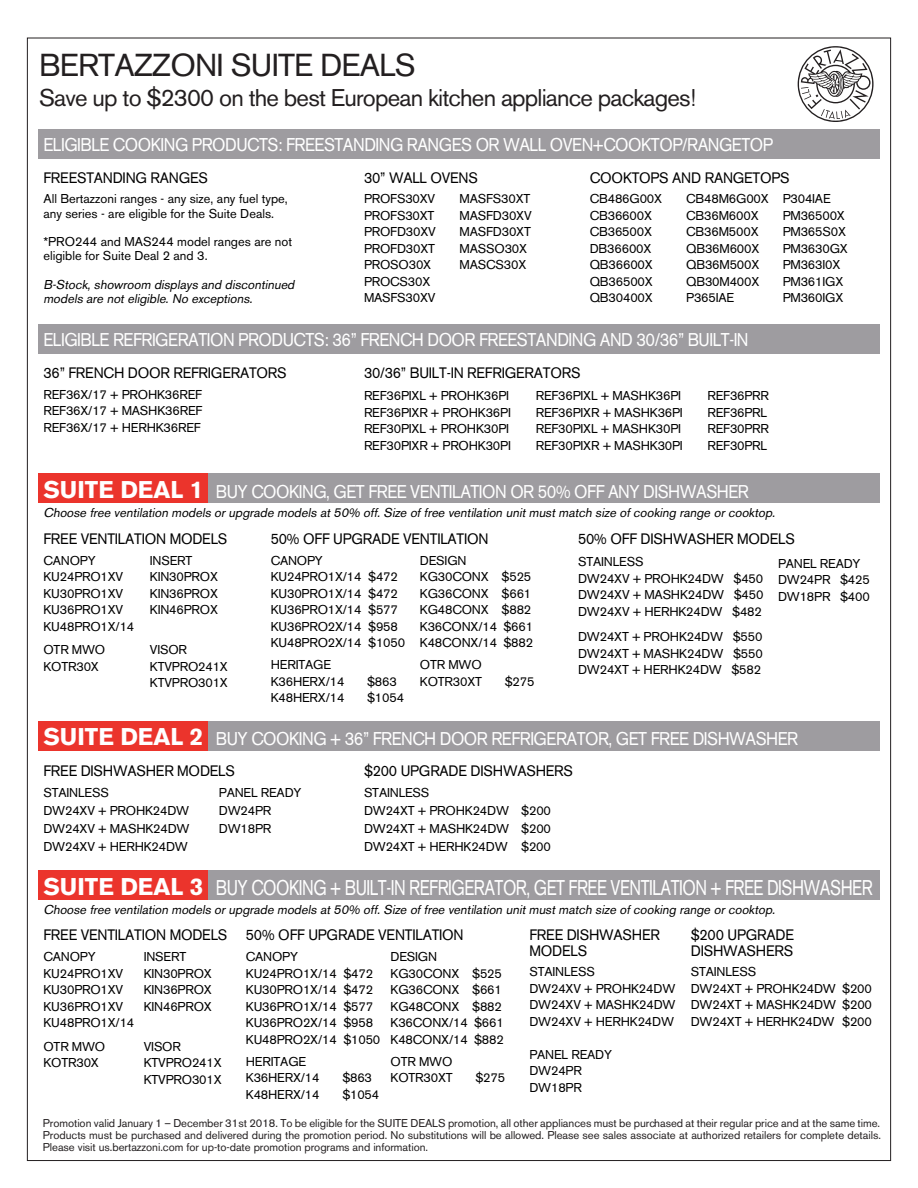
<style>
.page{position:relative;width:918px;height:1188px;background:#fff}
.page>*{position:absolute;margin:0;border:0;box-sizing:border-box;transform-origin:0 0}
.t1{font:31.5px "Akzidenz Grotesk BE";letter-spacing:-.025em;color:#231f20}
.t2{font:24px "Akzidenz Grotesk BE";letter-spacing:-.035em;color:#231f20}
.t3{font:21.15px "Akzidenz Grotesk BE";letter-spacing:-.03em;color:#fff;scale:.78 1}
.t4{font:18.3px "Akzidenz Grotesk BE";letter-spacing:-.03em;color:#fff;scale:.9 1}
.t5{font:15px/15.8px "Akzidenz Grotesk BE";letter-spacing:-.015em;color:#000;scale:.95 1}
.t6{font:12.75px/16.5px "Akzidenz Grotesk BE";letter-spacing:-.015em;color:#000}
.t7{font:italic 12.75px/14.2px "Akzidenz Grotesk BE";color:#000}
.t8{font:11.25px/12px "Akzidenz Grotesk BE";letter-spacing:-.005em;color:#231f20;text-align:justify}
.s1{font-weight:700;font-size:24px}
</style>
<div class="page">
<svg style="left:798px;top:46px;width:76px;height:76px"></svg>
<div style="left:38px;top:129px;width:842px;height:30px;background:#9e9ca0"></div>
<div style="left:38px;top:324px;width:842px;height:30px;background:#9e9ca0"></div>
<div style="left:38px;top:474px;width:842px;height:29px;background:#9e9ca0"></div>
<div style="left:38px;top:474px;width:170px;height:29px;background:#eb342c"></div>
<div style="left:38px;top:721px;width:842px;height:29px;background:#9e9ca0"></div>
<div style="left:38px;top:721px;width:170px;height:29px;background:#eb342c"></div>
<div style="left:38px;top:870px;width:842px;height:30px;background:#9e9ca0"></div>
<div style="left:38px;top:870px;width:170px;height:30px;background:#eb342c"></div>
<h1 class="t1" style="left:39px;top:53px;width:378px">BERTAZZONI SUITE DEALS</h1>
<h2 class="t2" style="left:39px;top:89px;width:659px">Save up to $2300 on the best European kitchen appliance packages!</h2>
<h3 class="t4" style="left:43px;top:138px;width:812px">ELIGIBLE COOKING PRODUCTS: FREESTANDING RANGES OR WALL OVEN+COOKTOP/RANGETOP</h3>
<p class="t5" style="left:43px;top:171px;width:175px">FREESTANDING RANGES</p>
<p class="t6" style="left:43px;top:193px;width:246px;line-height:14.2px">All Bertazzoni ranges - any size, any fuel type, any series - are eligible for the Suite Deals.</p>
<p class="t6" style="left:43px;top:236px;width:250px;line-height:14.2px">*PRO244 and MAS244 model ranges are not eligible for Suite Deal 2 and 3.</p>
<p class="t7" style="left:43px;top:279px;width:255px">B-Stock, showroom displays and discontinued models are not eligible. No exceptions.</p>
<p class="t5" style="left:590px;top:171px;width:212px">COOKTOPS AND RANGETOPS</p>
<p class="t6" style="left:590px;top:192px;width:74px">CB486G00X<br>CB36600X<br>CB36500X<br>DB36600X<br>QB36600X<br>QB36500X<br>QB30400X</p>
<p class="t6" style="left:686px;top:192px;width:84px">CB48M6G00X<br>CB36M600X<br>CB36M500X<br>QB36M600X<br>QB36M500X<br>QB30M400X<br>P365IAE</p>
<p class="t6" style="left:783px;top:192px;width:67px">P304IAE<br>PM36500X<br>PM365S0X<br>PM3630GX<br>PM363I0X<br>PM361IGX<br>PM360IGX</p>
<h3 class="t4" style="left:43px;top:333px;width:785px">ELIGIBLE REFRIGERATION PRODUCTS: 36” FRENCH DOOR FREESTANDING AND 30/36” BUILT-IN</h3>
<p class="t5" style="left:43px;top:366px;width:258px">36” FRENCH DOOR REFRIGERATORS</p>
<p class="t6" style="left:43px;top:387px;width:160px;text-align:justify">REF36X/17 + PROHK36REF REF36X/17 + MASHK36REF REF36X/17 + HERHK36REF</p>
<p class="t5" style="left:364px;top:171px;width:122px">30” WALL OVENS</p>
<p class="t6" style="left:364px;top:192px;width:73px">PROFS30XV<br>PROFS30XT<br>PROFD30XV<br>PROFD30XT<br>PROSO30X<br>PROCS30X<br>MASFS30XV</p>
<p class="t6" style="left:460px;top:192px;width:74px">MASFS30XT<br>MASFD30XV<br>MASFD30XT<br>MASSO30X<br>MASCS30X</p>
<p class="t5" style="left:364px;top:366px;width:230px">30/36” BUILT-IN REFRIGERATORS</p>
<p class="t6" style="left:364px;top:389px;width:148px">REF36PIXL + PROHK36PI<br>REF36PIXR + PROHK36PI<br>REF30PIXL + PROHK30PI<br>REF30PIXR + PROHK30PI</p>
<p class="t6" style="left:536px;top:389px;width:149px">REF36PIXL + MASHK36PI<br>REF36PIXR + MASHK36PI<br>REF30PIXL + MASHK30PI<br>REF30PIXR + MASHK30PI</p>
<p class="t6" style="left:707px;top:389px;width:63px">REF36PRR<br>REF36PRL<br>REF30PRR<br>REF30PRL</p>
<h3 class="t4" style="left:43px;top:485px;width:785px"><span class="s1">SUITE DEAL 1</span> BUY COOKING, GET FREE VENTILATION OR 50% OFF ANY DISHWASHER</h3>
<p class="t7" style="left:43px;top:507px;width:735px">Choose free ventilation models or upgrade models at 50% off. Size of free ventilation unit must match size of cooking range or cooktop.</p>
<p class="t5" style="left:43px;top:532px;width:195px">FREE VENTILATION MODELS</p>
<p class="t6" style="left:43px;top:553px;width:92px">CANOPY<br>KU24PRO1XV<br>KU30PRO1XV<br>KU36PRO1XV<br>KU48PRO1X/14</p>
<p class="t6" style="left:150px;top:553px;width:70px">INSERT<br>KIN30PROX<br>KIN36PROX<br>KIN46PROX</p>
<p class="t6" style="left:43px;top:643px;width:63px">OTR MWO<br>KOTR30X</p>
<p class="t6" style="left:150px;top:643px;width:80px">VISOR<br>KTVPRO241X<br>KTVPRO301X</p>
<p class="t5" style="left:271px;top:532px;width:231px">50% OFF UPGRADE VENTILATION</p>
<p class="t6" style="left:271px;top:553px;width:136px">CANOPY<br>KU24PRO1X/14 $472<br>KU30PRO1X/14 $472<br>KU36PRO1X/14 $577<br>KU36PRO2X/14 $958<br>KU48PRO2X/14 $1050</p>
<p class="t6" style="left:420px;top:553px;width:115px">DESIGN<br>KG30CONX $525<br>KG36CONX $661<br>KG48CONX $882<br>K36CONX/14 $661<br>K48CONX/14 $882</p>
<p class="t6" style="left:271px;top:658px;width:75px">HERITAGE<br>K36HERX/14</p>
<p class="t5" style="left:578px;top:532px;width:230px">50% OFF DISHWASHER MODELS</p>
<p class="t6" style="left:578px;top:555px;width:187px">STAINLESS<br>DW24XV + PROHK24DW $450<br>DW24XV + MASHK24DW $450<br>DW24XV + HERHK24DW $482</p>
<p class="t6" style="left:578px;top:630px;width:186px;text-align:justify">DW24XT + PROHK24DW $550<br>DW24XT + MASHK24DW $550<br>DW24XT + HERHK24DW $582</p>
<p class="t6" style="left:778px;top:556px;width:93px">PANEL READY<br>DW24PR $425<br>DW18PR $400</p>
<p class="t6" style="left:420px;top:658px;width:64px">OTR MWO<br>KOTR30XT</p>
<p class="t6" style="left:367px;top:674px;width:31px">$863</p>
<p class="t6" style="left:505px;top:674px;width:31px">$275</p>
<p class="t6" style="left:271px;top:691px;width:75px">K48HERX/14</p>
<p class="t6" style="left:367px;top:691px;width:38px">$1054</p>
<h3 class="t4" style="left:43px;top:732px;width:840px"><span class="s1">SUITE DEAL 2</span> BUY COOKING + 36” FRENCH DOOR REFRIGERATOR, GET FREE DISHWASHER</h3>
<p class="t5" style="left:43px;top:764px;width:203px">FREE DISHWASHER MODELS</p>
<p class="t6" style="left:43px;top:785px;width:148px;line-height:18px">STAINLESS<br>DW24XV + PROHK24DW<br>DW24XV + MASHK24DW<br>DW24XV + HERHK24DW</p>
<p class="t6" style="left:219px;top:785px;width:84px;line-height:18px">PANEL READY<br>DW24PR<br>DW18PR</p>
<p class="t5" style="left:364px;top:764px;width:222px">$200 UPGRADE DISHWASHERS</p>
<p class="t6" style="left:364px;top:785px;width:189px;line-height:18px">STAINLESS<br>DW24XT + PROHK24DW $200<br>DW24XT + MASHK24DW $200<br>DW24XT + HERHK24DW $200</p>
<h3 class="t3" style="left:43px;top:880px;width:1065px"><span class="s1">SUITE DEAL 3</span> BUY COOKING + BUILT-IN REFRIGERATOR, GET FREE VENTILATION + FREE DISHWASHER</h3>
<p class="t7" style="left:43px;top:903px;width:735px">Choose free ventilation models or upgrade models at 50% off. Size of free ventilation unit must match size of cooking range or cooktop.</p>
<p class="t5" style="left:43px;top:929px;width:195px">FREE VENTILATION MODELS</p>
<p class="t6" style="left:43px;top:950px;width:92px">CANOPY<br>KU24PRO1XV<br>KU30PRO1XV<br>KU36PRO1XV<br>KU48PRO1X/14</p>
<p class="t6" style="left:144px;top:950px;width:70px">INSERT<br>KIN30PROX<br>KIN36PROX<br>KIN46PROX</p>
<p class="t6" style="left:43px;top:1040px;width:63px">OTR MWO<br>KOTR30X</p>
<p class="t6" style="left:144px;top:1040px;width:80px">VISOR<br>KTVPRO241X<br>KTVPRO301X</p>
<p class="t5" style="left:691px;top:929px;width:110px">$200 UPGRADE<br>DISHWASHERS</p>
<p class="t6" style="left:691px;top:965px;width:183px">STAINLESS<br>DW24XT + PROHK24DW $200<br>DW24XT + MASHK24DW $200<br>DW24XT + HERHK24DW $200</p>
<p class="t5" style="left:246px;top:929px;width:231px">50% OFF UPGRADE VENTILATION</p>
<p class="t6" style="left:246px;top:950px;width:136px">CANOPY<br>KU24PRO1X/14 $472<br>KU30PRO1X/14 $472<br>KU36PRO1X/14 $577<br>KU36PRO2X/14 $958<br>KU48PRO2X/14 $1050</p>
<p class="t6" style="left:391px;top:950px;width:115px">DESIGN<br>KG30CONX $525<br>KG36CONX $661<br>KG48CONX $882<br>K36CONX/14 $661<br>K48CONX/14 $882</p>
<p class="t6" style="left:246px;top:1054px;width:75px">HERITAGE<br>K36HERX/14</p>
<p class="t5" style="left:529px;top:929px;width:139px">FREE DISHWASHER<br>MODELS</p>
<p class="t6" style="left:529px;top:965px;width:148px">STAINLESS<br>DW24XV + PROHK24DW<br>DW24XV + MASHK24DW<br>DW24XV + HERHK24DW</p>
<p class="t6" style="left:529px;top:1048px;width:84px">PANEL READY<br>DW24PR<br>DW18PR</p>
<p class="t6" style="left:391px;top:1054px;width:64px">OTR MWO<br>KOTR30XT</p>
<p class="t6" style="left:475px;top:1071px;width:31px">$275</p>
<p class="t6" style="left:342px;top:1071px;width:31px">$863</p>
<p class="t6" style="left:246px;top:1087px;width:75px">K48HERX/14</p>
<p class="t6" style="left:342px;top:1087px;width:38px">$1054</p>
<p class="t8" style="left:43px;top:1119px;width:840px">Promotion valid January 1 – December 31st 2018. To be eligible for the SUITE DEALS promotion, all other appliances must be purchased at their regular price and at the same time.<br>Products must be purchased and delivered during the promotion period. No substitutions will be allowed. Please see sales associate at authorized retailers for complete details.<br>Please visit us.bertazzoni.com for up-to-date promotion programs and information.</p>
</div>
